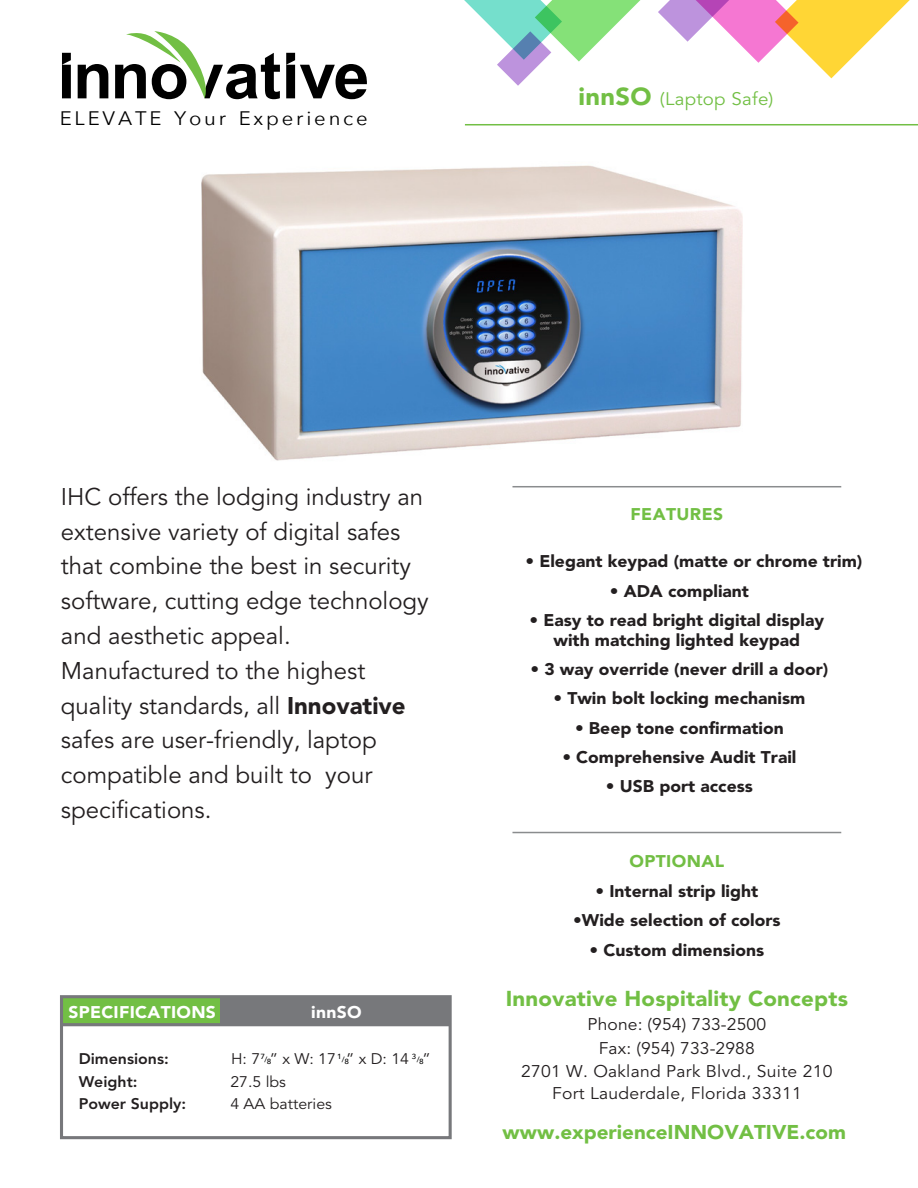
<style>
.page{position:relative;width:918px;height:1188px;background:#fff}
.page>*{position:absolute;margin:0;border:0;box-sizing:border-box;transform-origin:0 0}
.t1{font:24px/34.8px "Avenir";color:#231f20}
.t2{font:900 21.45px "Avenir";letter-spacing:.01em;color:#72bf44;scale:1.04 1}
.t3{font:900 19.8px "Avenir";color:#72bf44;scale:1.04 1}
.t4{font:19.5px "Avenir Next";letter-spacing:.14em;color:#000;scale:1.04 1}
.t5{font:18px "Avenir";letter-spacing:.015em;color:#72bf44;scale:1.04 1}
.t6{font:900 16.8px/20.2px "Avenir";color:#231f20;text-align:center;scale:1.04 1}
.t7{font:16.8px/24px "Avenir";letter-spacing:.015em;color:#231f20;text-align:center;scale:1.04 1}
.t8{font:900 16.8px "Avenir";letter-spacing:.015em;color:#fff;scale:1.04 1}
.t9{font:900 16.8px "Avenir";letter-spacing:.025em;color:#72be44;scale:1.04 1}
.t10{font:900 16.8px "Avenir";letter-spacing:.025em;color:#72bf44;scale:1.04 1}
.t11{font:15.3px "Avenir";color:#231f20;scale:1.04 1}
.t12{font:800 15.3px/22.5px "Avenir";color:#231f20;scale:1.04 1}
.t13{font:500 7.35px "Avenir Next";color:#000;scale:1.04 1}
.s1{font-weight:900;font-size:24.45px}
.s2{font-weight:900}
</style>
<div class="page">
<img style="left:201px;top:165px;width:542px;height:296px">
<div style="left:62px;top:997px;width:202px;height:28px;background:#72bf44"></div>
<div style="left:221px;top:997px;width:229px;height:28px;background:#77787b"></div>
<div style="left:60px;top:995px;width:392px;height:144px;border:3px solid #77787b"></div>
<hr style="left:62px;top:1023px;width:388px;height:3px;background:#77787b">
<hr style="left:465px;top:124px;width:453px;height:1px;background:#72bf44">
<hr style="left:512px;top:486px;width:329px;height:1px;background:#8a8c8e">
<hr style="left:512px;top:832px;width:329px;height:1px;background:#8a8c8e">
<svg style="left:464px;top:0;width:446px;height:86px"></svg>
<svg style="left:62px;top:31px;width:305px;height:68px"></svg>
<p class="t4" style="left:60px;top:102px;width:298px">ELEVATE Your Experience</p>
<p class="t5" style="left:578px;top:89px;width:189px"><span class="s1">innSO</span> (Laptop Safe)</p>
<p class="t1" style="left:61px;top:480px;width:369px">IHC offers the lodging industry an extensive variety of digital safes that combine the best in security software, cutting edge technology and aesthetic appeal.<br>Manufactured to the highest quality standards, all <span class="s2">Innovative </span>safes are user-friendly, laptop compatible and built to your specifications.</p>
<p class="t8" style="left:68px;top:1002px;width:143px">SPECIFICATIONS</p>
<p class="t8" style="left:311px;top:1002px;width:50px">innSO</p>
<p class="t12" style="left:79px;top:1048px;width:88px">Dimensions:<br>Weight:</p>
<p class="t11" style="left:231px;top:1050px;width:193px">H: 7 ” x W: 17 ” x D: 14 ”</p>
<p class="t13" style="left:261px;top:1053px;width:12px">7/8</p>
<p class="t13" style="left:337px;top:1053px;width:13px">1/8</p>
<p class="t13" style="left:412px;top:1053px;width:13px">3/8</p>
<p class="t11" style="left:230px;top:1073px;width:55px">27.5 lbs</p>
<p class="t12" style="left:79px;top:1093px;width:105px">Power Supply:</p>
<p class="t11" style="left:230px;top:1095px;width:99px">4 AA batteries</p>
<p class="t10" style="left:630px;top:504px;width:91px">FEATURES</p>
<p class="t6" style="left:526px;top:551px;width:325px">• Elegant keypad (matte or chrome trim)</p>
<p class="t6" style="left:610px;top:581px;width:135px">• ADA compliant</p>
<p class="t6" style="left:529px;top:610px;width:285px">• Easy to read bright digital display with matching lighted keypad</p>
<p class="t6" style="left:531px;top:659px;width:288px">• 3 way override (never drill a door)</p>
<p class="t6" style="left:553px;top:688px;width:244px">• Twin bolt locking mechanism</p>
<p class="t6" style="left:575px;top:718px;width:202px">• Beep tone confirmation</p>
<p class="t6" style="left:562px;top:747px;width:227px">• Comprehensive Audit Trail</p>
<p class="t6" style="left:606px;top:776px;width:143px">• USB port access</p>
<p class="t9" style="left:629px;top:851px;width:93px">OPTIONAL</p>
<p class="t6" style="left:595px;top:881px;width:158px">• Internal strip light</p>
<p class="t6" style="left:573px;top:910px;width:201px">•Wide selection of colors</p>
<p class="t6" style="left:590px;top:939px;width:169px">• Custom dimensions</p>
<p class="t2" style="left:506px;top:986px;width:331px">Innovative Hospitality Concepts</p>
<p class="t7" style="left:588px;top:1013px;width:173px">Phone: (954) 733-2500<br>Fax: (954) 733-2988</p>
<p class="t7" style="left:521px;top:1060px;width:301px;line-height:22.5px">2701 W. Oakland Park Blvd., Suite 210<br>Fort Lauderdale, Florida 33311</p>
<p class="t3" style="left:502px;top:1120px;width:332px">www.experienceINNOVATIVE.com</p>
</div>
